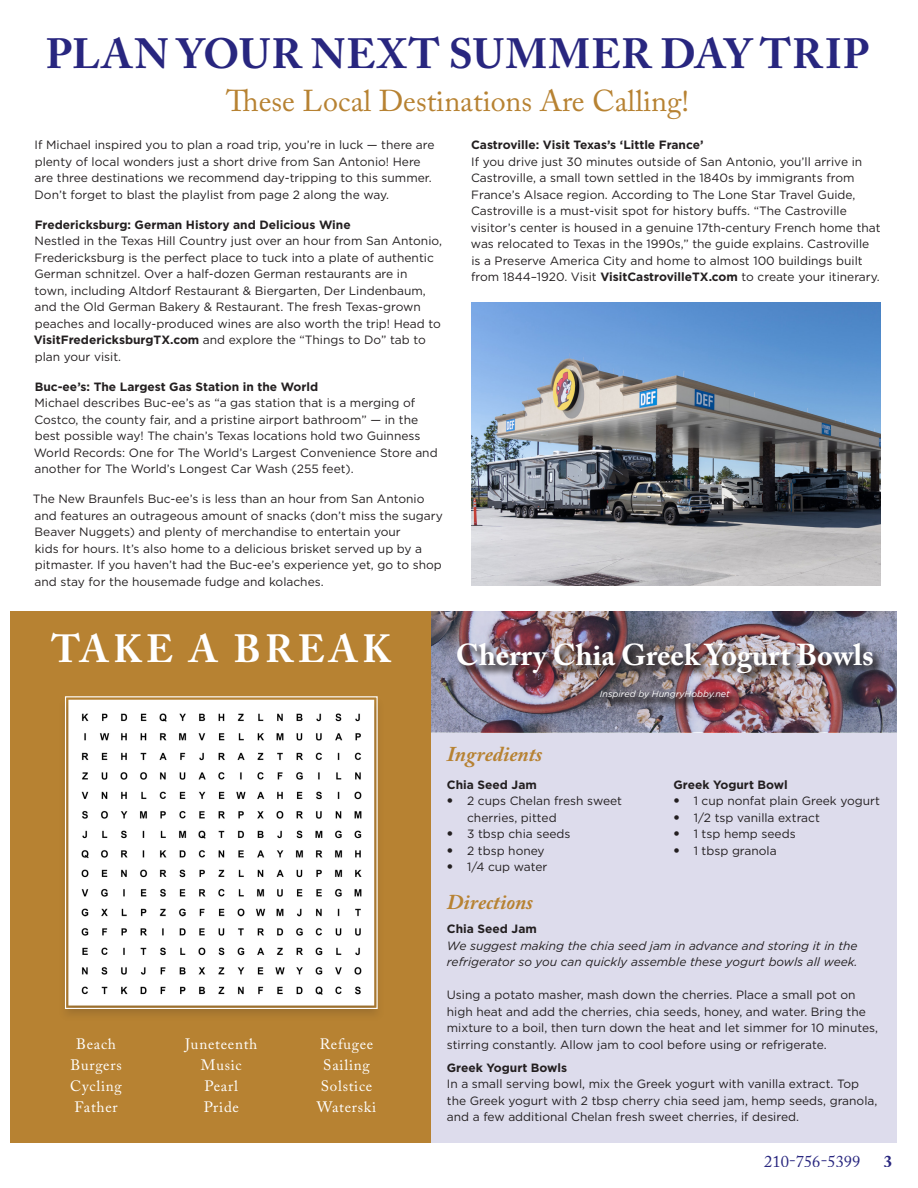
<style>
.page{position:relative;width:918px;height:1188px;background:#fff}
.page>*{position:absolute;margin:0;border:0;box-sizing:border-box;transform-origin:0 0}
.t1{font:700 42px "Adobe Caslon Pro";letter-spacing:.025em;color:#28267f}
.t2{font:700 39px "Adobe Caslon Pro";letter-spacing:.115em;color:#fff}
.t3{font:30px "Adobe Caslon Pro";color:#b78232}
.t4{font:700 30px "Adobe Caslon Pro";color:#fff}
.t5{font:italic 700 21px "Adobe Caslon Pro";color:#b78232}
.t6{font:16.5px "Adobe Caslon Pro";color:#28267f}
.t7{font:700 16.5px "Adobe Caslon Pro";color:#28267f}
.body{font:15px "Adobe Caslon Pro";letter-spacing:.05em;color:#fff}
.body-2{font:12px/16.5px "Gotham";color:#231f20}
.body-3{font:italic 12px/16.5px "Gotham";color:#231f20}
.body-4{font:700 12px "Gotham";color:#231f20}
.body-5{font:italic 9px "Gotham";color:#fff}
.s1{font-weight:700}
.s2{font-family:"Avenir LT Std";font-weight:500;font-size:12.75px}
</style>
<div class="page">
<div style="left:11px;top:611px;width:421px;height:532px;background:#b78232"></div>
<div style="left:432px;top:611px;width:466px;height:532px;background:#dddcec"></div>
<div style="left:58px;top:695px;width:327px;height:328px;background:#231f20;opacity:.2"></div>
<svg style="left:64px;top:696px;width:314px;height:314px;background:#d0b68f"></svg>
<svg style="left:67px;top:698px;width:309px;height:309px;background:#eeedec"></svg>
<img style="left:471px;top:302px;width:410px;height:284px">
<img style="left:432px;top:611px;width:466px;height:121px">
<div style="left:455px;top:642px;width:430px;height:43px;background:#231f20;opacity:.75"></div>
<div style="left:599px;top:689px;width:143px;height:22px;background:#231f20;opacity:.75"></div>
<p class="t1" style="left:46px;top:29px;width:826px">PLAN YOUR NEXT SUMMER DAY TRIP</p>
<p class="t3" style="left:226px;top:83px;width:464px">These Local Destinations Are Calling!</p>
<p class="body-2" style="left:35px;top:136px;width:402px">If Michael inspired you to plan a road trip, you’re in luck — there are plenty of local wonders just a short drive from San Antonio! Here are three destinations we recommend day-tripping to this summer.<br>Don’t forget to blast the playlist from page 2 along the way.</p>
<p class="body-2" style="left:34px;top:216px;width:410px"><span class="s1">Fredericksburg: German History and Delicious Wine<br></span>Nestled in the Texas Hill Country just over an hour from San Antonio, Fredericksburg is the perfect place to tuck into a plate of authentic German schnitzel. Over a half-dozen German restaurants are in town, including Altdorf Restaurant &amp; Biergarten, Der Lindenbaum, and the Old German Bakery &amp; Restaurant. The fresh Texas-grown peaches and locally-produced wines are also worth the trip! Head to <span class="s1">VisitFredericksburgTX.com</span> and explore the “Things to Do” tab to plan your visit.</p>
<p class="body-2" style="left:34px;top:378px;width:405px"><span class="s1">Buc-ee’s: The Largest Gas Station in the World<br></span>Michael describes Buc-ee’s as “a gas station that is a merging of Costco, the county fair, and a pristine airport bathroom” — in the best possible way! The chain’s Texas locations hold two Guinness World Records: One for The World’s Largest Convenience Store and another for The World’s Longest Car Wash (255 feet).</p>
<p class="body-2" style="left:33px;top:490px;width:412px">The New Braunfels Buc-ee’s is less than an hour from San Antonio and features an outrageous amount of snacks (don’t miss the sugary Beaver Nuggets) and plenty of merchandise to entertain your<br>kids for hours. It’s also home to a delicious brisket served up by a pitmaster. If you haven’t had the Buc-ee’s experience yet, go to shop and stay for the housemade fudge and kolaches.</p>
<p class="body-2" style="left:471px;top:136px;width:411px"><span class="s1">Castroville: Visit Texas’s ‘Little France’<br></span>If you drive just 30 minutes outside of San Antonio, you’ll arrive in Castroville, a small town settled in the 1840s by immigrants from France’s Alsace region. According to The Lone Star Travel Guide, Castroville is a must-visit spot for history buffs. “The Castroville visitor’s center is housed in a genuine 17th-century French home that was relocated to Texas in the 1990s,” the guide explains. Castroville is a Preserve America City and home to almost 100 buildings built from 1844–1920. Visit <span class="s1">VisitCastrovilleTX.com</span> to create your itinerary.</p>
<p class="t2" style="left:52px;top:626px;width:341px">TAKE A BREAK</p>
<p class="t4" style="left:456px;top:637px;width:420px">Cherry Chia Greek Yogurt Bowls</p>
<p class="body-5" style="left:600px;top:688px;width:131px">Inspired by HungryHobby.net</p>
<p class="body" style="left:76px;top:1035px;width:41px">Beach</p>
<p class="body" style="left:71px;top:1056px;width:53px">Burgers</p>
<p class="body" style="left:70px;top:1077px;width:53px">Cycling</p>
<p class="body" style="left:75px;top:1098px;width:45px">Father</p>
<p class="body" style="left:185px;top:1035px;width:74px">Juneteenth</p>
<p class="body" style="left:201px;top:1056px;width:42px">Music</p>
<p class="body" style="left:205px;top:1077px;width:35px">Pearl</p>
<p class="body" style="left:204px;top:1098px;width:37px">Pride</p>
<p class="body" style="left:320px;top:1035px;width:55px">Refugee</p>
<p class="body" style="left:323px;top:1056px;width:48px">Sailing</p>
<p class="body" style="left:321px;top:1077px;width:53px">Solstice</p>
<p class="body" style="left:317px;top:1098px;width:61px">Waterski</p>
<p class="t5" style="left:447px;top:741px;width:97px">Ingredients</p>
<p class="body-4" style="left:447px;top:777px;width:92px">Chia Seed Jam</p>
<p class="body-2" style="left:467px;top:793px;width:156px;text-indent:-20px"><span class="s2">•</span> 2 cups Chelan fresh sweet cherries, pitted</p>
<p class="body-2" style="left:447px;top:826px;width:125px"><span class="s2">•</span> 3 tbsp chia seeds</p>
<p class="body-2" style="left:447px;top:842px;width:99px"><span class="s2">•</span> 2 tbsp honey</p>
<p class="body-2" style="left:447px;top:859px;width:102px"><span class="s2">•</span> 1/4 cup water</p>
<p class="t5" style="left:447px;top:889px;width:88px">Directions</p>
<p class="body-4" style="left:674px;top:777px;width:116px">Greek Yogurt Bowl</p>
<p class="body-2" style="left:674px;top:793px;width:208px"><span class="s2">•</span> 1 cup nonfat plain Greek yogurt</p>
<p class="body-2" style="left:674px;top:809px;width:148px"><span class="s2">•</span> 1/2 tsp vanilla extract</p>
<p class="body-2" style="left:674px;top:826px;width:124px"><span class="s2">•</span> 1 tsp hemp seeds</p>
<p class="body-2" style="left:674px;top:842px;width:105px"><span class="s2">•</span> 1 tbsp granola</p>
<p class="body-4" style="left:447px;top:921px;width:92px">Chia Seed Jam</p>
<p class="body-3" style="left:447px;top:937px;width:412px">We suggest making the chia seed jam in advance and storing it in the refrigerator so you can quickly assemble these yogurt bowls all week.</p>
<p class="body-2" style="left:447px;top:986px;width:433px">Using a potato masher, mash down the cherries. Place a small pot on high heat and add the cherries, chia seeds, honey, and water. Bring the mixture to a boil, then turn down the heat and let simmer for 10 minutes, stirring constantly. Allow jam to cool before using or refrigerate.</p>
<p class="body-2" style="left:447px;top:1059px;width:432px"><span class="s1">Greek Yogurt Bowls<br></span>In a small serving bowl, mix the Greek yogurt with vanilla extract. Top the Greek yogurt with 2 tbsp cherry chia seed jam, hemp seeds, granola, and a few additional Chelan fresh sweet cherries, if desired.</p>
<p class="t6" style="left:764px;top:1152px;width:98px">210-756-5399</p>
<p class="t7" style="left:884px;top:1152px;width:10px">3</p>
</div>
